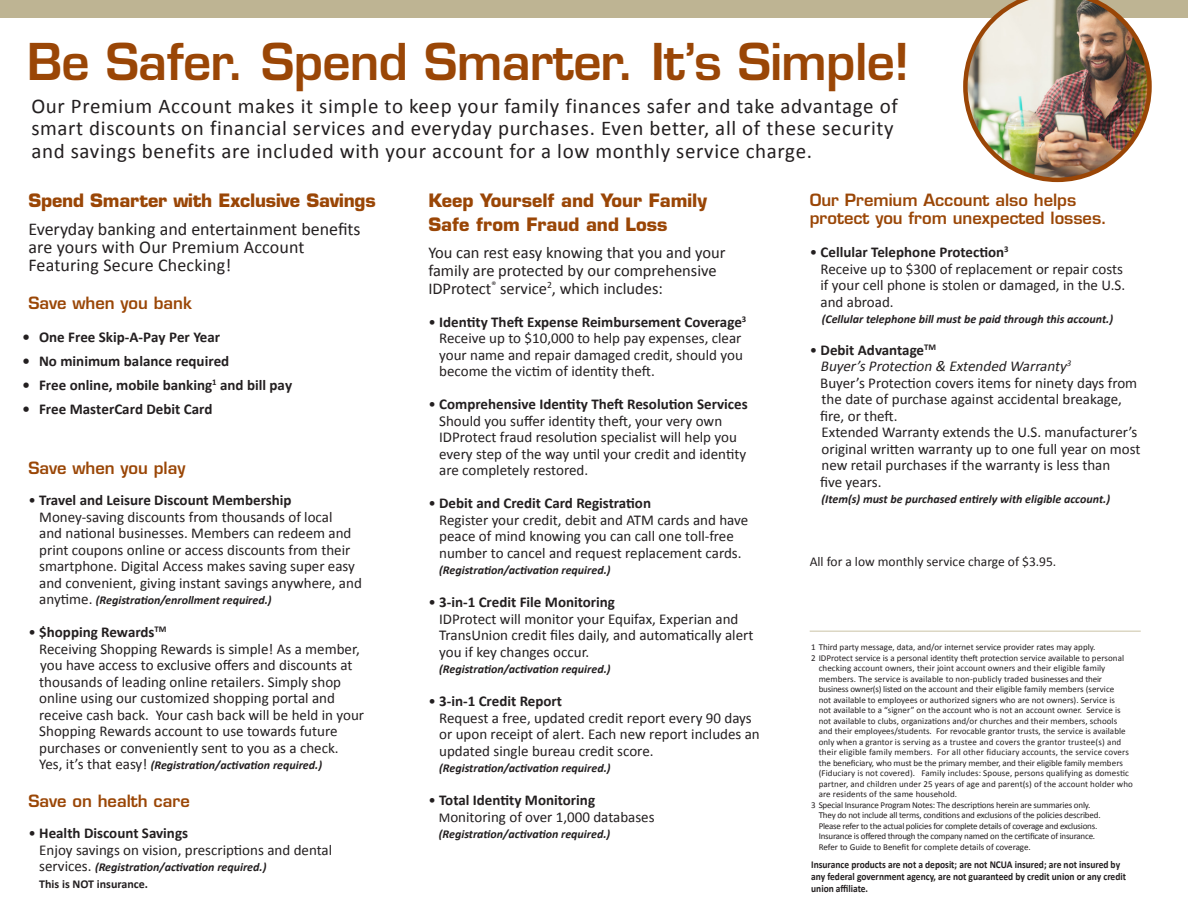
<style>
.page{position:relative;width:1188px;height:918px;background:#fff}
.page>*{position:absolute;margin:0;border:0;box-sizing:border-box;transform-origin:0 0}
.t1{font:600 49.5px "Eurostile";letter-spacing:-.015em;color:#9a4606}
.t2{font:21px/22.5px "Calibri";letter-spacing:.03em;color:#231f20}
.t3{font:18px/18px "Calibri";color:#231f20}
.t4{font:700 18px "Eurostile";color:#9a4606}
.t5{font:16.5px/18px "Calibri";color:#231f20}
.t6{font:600 16.5px/18px "Eurostile";color:#9a4606}
.t7{font:15px/16.5px "Calibri";color:#231f20}
.t8{font:700 15px "Calibri";color:#231f20}
.t9{font:13.5px "Calibri";color:#231f20}
.t10{font:italic 700 12px/16.5px "Calibri";color:#231f20}
.t11{font:700 10.5px/12px "Calibri";color:#231f20;scale:.9 1}
.t12{font:9px/10.5px "Calibri";color:#231f20}
.t13{font:9px/10.5px "Calibri";letter-spacing:-.025em;color:#231f20}
.s1{font-weight:700}
.s2{font-weight:400}
.s3{font-style:italic}
.s4{font-size:13.5px}
.s5{font-weight:400;font-style:normal;font-size:15px}
.s6{font-style:normal}
</style>
<div class="page">
<div style="left:0;top:0;width:1188px;height:17px;background:#beb493"></div>
<hr style="left:810px;top:631px;width:331px;height:1px;background:#cbc3a6">
<img style="left:963px;top:0;width:189px;height:182px">
<p class="t1" style="left:27px;top:31px;width:884px">Be Safer. Spend Smarter. It’s Simple!</p>
<p class="t2" style="left:31px;top:94px;width:868px">Our Premium Account makes it simple to keep your family finances safer and take advantage of smart discounts on financial services and everyday purchases. Even better, all of these security and savings benefits are included with your account for a low monthly service charge.</p>
<p class="t6" style="left:810px;top:191px;width:299px">Our Premium Account also helps protect you from unexpected losses.</p>
<p class="t7" style="left:821px;top:244px;width:306px;text-indent:-11px">• <span class="s1">Cellular Telephone Protection</span><sup>3<br></sup>Receive up to $300 of replacement or repair costs if your cell phone is stolen or damaged, in the U.S. and abroad.</p>
<p class="t10" style="left:822px;top:311px;width:293px">(Cellular telephone bill must be paid through this account.)</p>
<p class="t8" style="left:810px;top:341px;width:128px"><span class="s2">•</span> Debit Advantage<sup>TM</sup></p>
<p class="t7" style="left:820px;top:358px;width:319px"><span class="s3">Buyer’sProtection &amp; Extended Warranty</span><sup>3<br></sup>Buyer’s Protection covers items for ninety days from the date of purchase against accidental breakage, fire, or theft.</p>
<p class="t7" style="left:820px;top:424px;width:322px">Extended Warranty extends the U.S. manufacturer’s original written warranty up to one full year on most new retail purchases if the warranty is less than<br>five years.</p>
<p class="t10" style="left:822px;top:491px;width:290px">(Item(s) must be purchased entirely with eligible account.)</p>
<p class="t4" style="left:428px;top:189px;width:280px">Keep Yourself and Your Family</p>
<p class="t4" style="left:428px;top:213px;width:241px">Safe from Fraud and Loss</p>
<p class="t5" style="left:428px;top:242px;width:299px">You can rest easy knowing that you and your family are protected by our comprehensive<br>IDProtect<sup>®</sup> service<sup>2</sup>, which includes:</p>
<p class="t7" style="left:439px;top:313px;width:309px;text-indent:-11px">• <span class="s1">Identity Theft Expense Reimbursement Coverage</span><sup>3<br></sup>Receive up to $10,000 to help pay expenses, clear your name and repair damaged credit, should you become the victim of identity theft.</p>
<p class="t7" style="left:439px;top:395px;width:310px;text-indent:-11px">• <span class="s1">Comprehensive Identity Theft Resolution Services </span>Should you suffer identity theft, your very own IDProtect fraud resolution specialist will help you every step of the way until your credit and identity are completely restored.</p>
<p class="t7" style="left:439px;top:494px;width:311px;text-indent:-11px">• <span class="s1">Debit and Credit Card Registration<br></span>Register your credit, debit and ATM cards and have peace of mind knowing you can call one toll-free number to cancel and request replacement cards.</p>
<p class="t10" style="left:439px;top:561px;width:173px">(Registration/activation required.)</p>
<p class="t7" style="left:439px;top:593px;width:316px;text-indent:-11px">• <span class="s1">3-in-1 Credit File Monitoring<br></span>IDProtect will monitor your Equifax, Experian and TransUnion credit files daily, and automatically alert you if key changes occur.</p>
<p class="t10" style="left:439px;top:660px;width:173px">(Registration/activation required.)</p>
<p class="t7" style="left:439px;top:692px;width:322px;text-indent:-11px">• <span class="s1">3-in-1 Credit Report<br></span>Request a free, updated credit report every 90 days or upon receipt of alert. Each new report includes an updated single bureau credit score.</p>
<p class="t10" style="left:439px;top:759px;width:173px">(Registration/activation required.)</p>
<p class="t7" style="left:439px;top:791px;width:217px;text-indent:-11px">• <span class="s1">Total Identity Monitoring<br></span><span class="s4">M</span>onitoring of over 1,000 databases</p>
<p class="t10" style="left:439px;top:825px;width:173px">(Registration/activation required.)</p>
<p class="t4" style="left:28px;top:189px;width:349px">Spend Smarter with Exclusive Savings</p>
<p class="t3" style="left:28px;top:219px;width:334px">Everyday banking and entertainment benefits are yours with Our Premium Account<br>Featuring Secure Checking!</p>
<p class="t6" style="left:28px;top:294px;width:165px">Save when you bank</p>
<p class="t8" style="left:22px;top:327px;width:199px">• One Free Skip-A-Pay Per Year</p>
<p class="t8" style="left:22px;top:351px;width:208px">• No minimum balance required</p>
<p class="t8" style="left:22px;top:375px;width:271px">• Free online, mobile banking<sup>1</sup> and bill pay</p>
<p class="t8" style="left:22px;top:399px;width:192px">• Free MasterCard Debit Card</p>
<p class="t6" style="left:28px;top:459px;width:159px">Save when you play</p>
<p class="t7" style="left:39px;top:491px;width:324px;text-indent:-11px">• <span class="s1">Travel and Leisure Discount Membership </span>Money-saving discounts from thousands of local<br>and national businesses. Members can redeem and print coupons online or access discounts from their smartphone. Digital Access makes saving super easy and convenient, giving instant savings anywhere, and</p>
<p class="t10" style="left:39px;top:591px;width:234px"><span class="s5">anytime.</span> (Registration/enrollment required.)</p>
<p class="t7" style="left:39px;top:623px;width:326px;text-indent:-11px">• <span class="s1">$hopping Rewards</span><sup>TM<br></sup>Receiving Shopping Rewards is simple! As a member, you have access to exclusive offers and discounts at thousands of leading online retailers. Simply shop online using our customized shopping portal and receive cash back. Your cash back will be held in your Shopping Rewards account to use towards future purchases or conveniently sent to you as a check.</p>
<p class="t10" style="left:39px;top:756px;width:284px"><span class="s5">Yes, it’s that easy!</span> (Registration/activation required.)</p>
<p class="t6" style="left:28px;top:792px;width:163px">Save on health care</p>
<p class="t7" style="left:39px;top:824px;width:295px;text-indent:-11px">• <span class="s1">Health Discount Savings<br></span>Enjoy savings on vision, prescriptions and dental</p>
<p class="t10" style="left:39px;top:858px;width:229px"><span class="s5">services.</span> (Registration/activation required.)<br><span class="s6">This is NOT insurance.</span></p>
<p class="t9" style="left:810px;top:554px;width:248px">All for a low monthly service charge of $3.95.</p>
<p class="t12" style="left:811px;top:642px;width:286px">1 Third party message, data, and/or internet service provider rates may apply.</p>
<p class="t12" style="left:811px;top:652px;width:314px">2 IDProtect service is a personal identity theft protection service available to personal</p>
<p class="t12" style="left:819px;top:663px;width:316px">checking account owners, their joint account owners and their eligible family members. The service is available to non-publicly traded businesses and their business owner(s) listed on the account and their eligible family members (service<br>not available to employees or authorized signers who are not owners). Service is<br>not available to a “signer” on the account who is not an account owner. Service is not available to clubs, organizations and/or churches and their members, schools and their employees/students. For revocable grantor trusts, the service is available only when a grantor is serving as a trustee and covers the grantor trustee(s) and their eligible family members. For all other fiduciary accounts, the service covers the beneficiary, who must be the primary member, and their eligible family members (Fiduciary is not covered). Family includes: Spouse, persons qualifying as domestic partner, and children under 25 years of age and parent(s) of the account holder who are residents of the same household.</p>
<p class="t13" style="left:819px;top:799px;width:283px;text-indent:-7px">3 Special Insurance Program Notes: The descriptions herein are summaries only.<br>They do not include all terms, conditions and exclusions of the policies described.<br>Please refer to the actual policies for complete details of coverage and exclusions.<br>Insurance is offered through the company named on the certificate of insurance.</p>
<p class="t12" style="left:819px;top:841px;width:214px">Refer to Guide to Benefit for complete details of coverage.</p>
<p class="t11" style="left:811px;top:858px;width:351px">Insurance products are not a deposit; are not NCUA insured; are not insured by any federal government agency, are not guaranteed by credit union or any credit union affiliate.</p>
</div>
